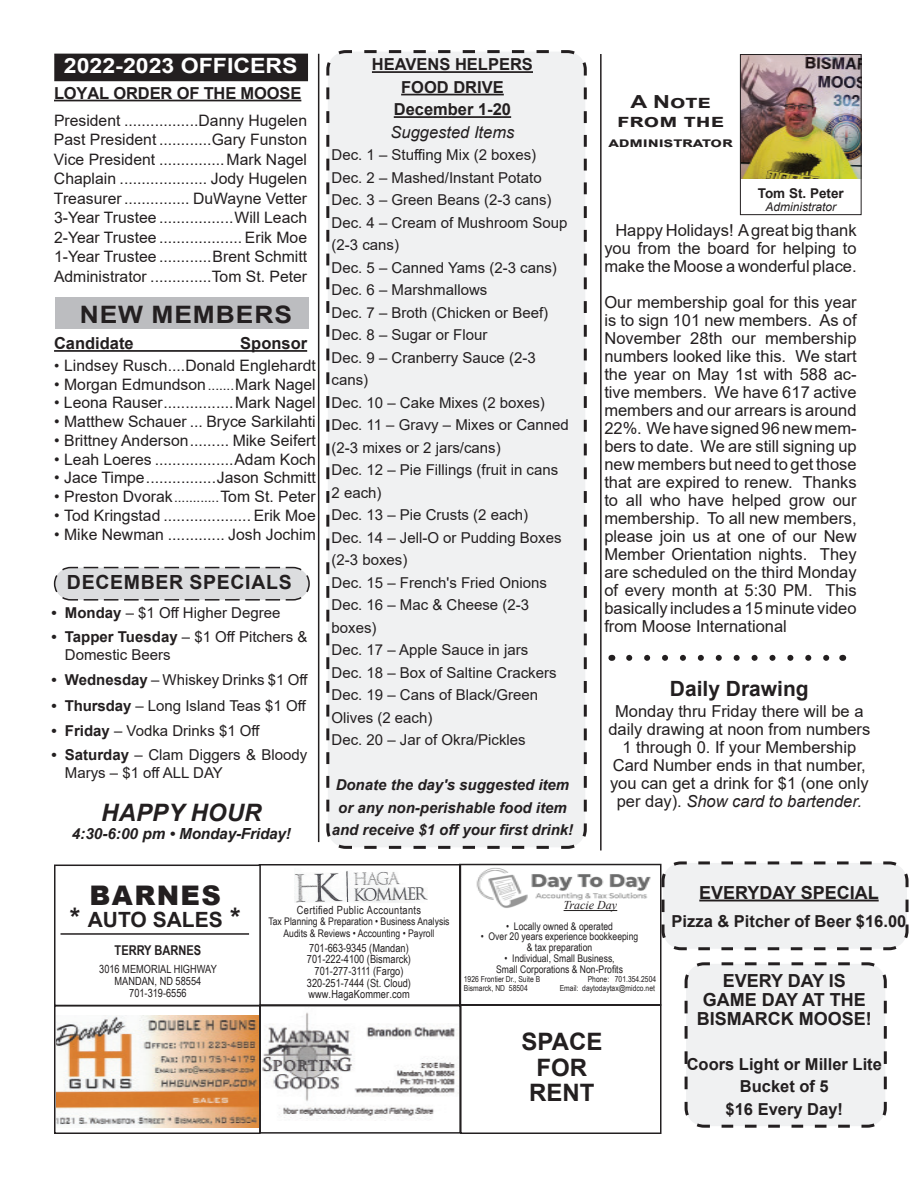
<style>
.page{position:relative;width:918px;height:1188px;background:#fff}
.page>*{position:absolute;margin:0;border:0;box-sizing:border-box;transform-origin:0 0}
.t1{font:900 27px "Arial";letter-spacing:.05em;color:#231f20}
.t2{font:700 24px/25.5px "Arial";color:#231f20;text-align:center}
.t3{font:700 24px "Arial";letter-spacing:.035em;color:#231f20;scale:1.1 1}
.t4{font:italic 700 24px "Arial";letter-spacing:.005em;color:#231f20}
.t5{font:700 21px "Arial";color:#231f20}
.t6{font:700 21px "Arial";color:#fff;scale:1.1 1}
.t7{font:700 19.5px "Arial";letter-spacing:.035em;color:#231f20}
.t8{font:700 18px/18.9px "Arial";color:#231f20;text-align:center}
.t9{font:700 18px/19.5px "Arial";color:#231f20;text-align:center;scale:1.3 1}
.t10{font:16.5px/18px "Arial";color:#231f20;text-align:justify}
.t11{font:700 16.5px/22.5px "Arial";color:#231f20;text-align:center}
.t12{font:italic 16.5px "Arial";color:#231f20}
.t13{font:15.75px/19.5px "Arial";color:#231f20;text-align:justify}
.t14{font:italic 700 15.3px "Arial";letter-spacing:-.01em;color:#231f20}
.t15{font:15px/22.5px "Arial";color:#231f20}
.t16{font:italic 700 15px/22.5px "Arial";color:#231f20;text-align:center}
.t17{font:700 13.5px "Arial";color:#231f20;scale:1.3 1}
.t18{font:700 13.5px "Arial";color:#231f20}
.t19{font:700 13.5px "Arial Narrow";color:#231f20}
.t20{font:italic 12px "Arial";color:#231f20}
.t21{font:italic 12px "Times New Roman";color:#231f20}
.t22{font:11.25px/11.7px "Arial Narrow";color:#231f20;text-align:center}
.t23{font:11.25px "Arial Narrow";letter-spacing:.03em;color:#231f20}
.t24{font:10.5px/10.8px "Arial Narrow";color:#231f20;text-align:center}
.t25{font:8.25px "Arial Narrow";color:#231f20}
.s1{font-size:15px}
.s2{font-size:13.5px}
.s3{font-weight:700}
.s4{font-style:italic}
.s5{font-size:27px}
</style>
<div class="page">
<svg style="left:660px;top:861px;width:249px;height:90px"></svg>
<svg style="left:684px;top:962px;width:203px;height:166px"></svg>
<img style="left:262px;top:1012px;width:195px;height:108px">
<img style="left:295px;top:871px;width:132px;height:32px">
<img style="left:742px;top:56px;width:118px;height:123px">
<hr style="left:318px;top:54px;width:1px;height:788px;background:#231f20">
<div style="left:55px;top:54px;width:253px;height:27px;background:#231f20"></div>
<hr style="left:54px;top:100px;width:247px;height:1px;background:#231f20">
<div style="left:259px;top:864px;width:202px;height:142px;border:2px solid #231f20"></div>
<div style="left:54px;top:865px;width:207px;height:141px;border:2px solid #231f20"></div>
<img style="left:57px;top:1016px;width:201px;height:112px">
<div style="left:55px;top:298px;width:254px;height:31px;background:#bcbdc0"></div>
<hr style="left:54px;top:350px;width:253px;height:2px;background:#231f20">
<div style="left:259px;top:1005px;width:202px;height:129px;border:2px solid #231f20"></div>
<div style="left:54px;top:1005px;width:207px;height:129px;border:2px solid #231f20"></div>
<hr style="left:61px;top:933px;width:188px;height:2px;background:#231f20">
<hr style="left:699px;top:900px;width:180px;height:1px;background:#231f20">
<hr style="left:600px;top:54px;width:2px;height:796px;background:#231f20">
<div style="left:459px;top:864px;width:203px;height:142px;border:2px solid #231f20"></div>
<div style="left:460px;top:1004px;width:202px;height:130px;border:2px solid #231f20"></div>
<img style="left:465px;top:866px;width:188px;height:42px">
<hr style="left:564px;top:910px;width:53px;height:1px;background:#231f20">
<div style="left:740px;top:54px;width:122px;height:161px;border:1px solid #231f20"></div>
<svg style="left:629px;top:655px;width:201px;height:6px"></svg>
<svg style="left:53px;top:566px;width:257px;height:35px;background:#d2d3d5"></svg>
<svg style="left:326px;top:78px;width:4px;height:750px"></svg>
<svg style="left:583px;top:76px;width:4px;height:750px"></svg>
<svg style="left:354px;top:50px;width:204px;height:3px"></svg>
<div style="left:330px;top:53px;width:253px;height:796px;background:#f0f1f2"></div>
<p class="t6" style="left:64px;top:51px;width:214px">2022-2023 OFFICERS</p>
<p class="t11" style="left:54px;top:82px;width:249px">LOYAL ORDER OF THE MOOSE</p>
<p class="t13" style="left:54px;top:110px;width:255px">President .................Danny Hugelen Past President ............Gary Funston Vice President ...............Mark Nagel Chaplain .................... Jody Hugelen Treasurer............... DuWayne Vetter 3-Year Trustee .................Will Leach 2-Year Trustee ................... Erik Moe 1-Year Trustee ............Brent Schmitt Administrator ..............Tom St. Peter</p>
<h2 class="t3" style="left:80px;top:298px;width:194px">NEW MEMBERS</h2>
<p class="t11" style="left:54px;top:332px;width:81px">Candidate</p>
<p class="t11" style="left:240px;top:332px;width:68px">Sponsor</p>
<p class="t13" style="left:54px;top:356px;width:263px"><span class="s1">•</span> Lindsey Rusch....Donald Englehardt</p>
<p class="t13" style="left:54px;top:374px;width:263px">• Morgan Edmundson<span class="s2">.......</span>Mark Nagel</p>
<p class="t13" style="left:54px;top:393px;width:263px">• Leona Rauser................Mark Nagel</p>
<p class="t13" style="left:54px;top:412px;width:263px">• Matthew Schauer ... Bryce Sarkilahti</p>
<p class="t13" style="left:54px;top:431px;width:263px">• Brittney Anderson......... Mike Seifert</p>
<p class="t13" style="left:54px;top:449px;width:263px">• Leah Loeres ..................Adam Koch</p>
<p class="t13" style="left:54px;top:468px;width:263px">• Jace Timpe................Jason Schmitt</p>
<p class="t13" style="left:54px;top:487px;width:263px">• Preston Dvorak<span class="s2">............</span>Tom St. Peter</p>
<p class="t13" style="left:54px;top:506px;width:263px">• Tod Kringstad .................... Erik Moe</p>
<p class="t13" style="left:54px;top:524px;width:263px">• Mike Newman ............. Josh Jochim</p>
<p class="t7" style="left:67px;top:569px;width:226px">DECEMBER SPECIALS</p>
<p class="t15" style="left:51px;top:602px;width:231px"><span class="s3">• Monday</span> – $1 Off Higher Degree</p>
<p class="t15" style="left:65px;top:628px;width:244px;line-height:18px;text-indent:-14px"><span class="s3">• Tapper Tuesday</span> – $1 Off Pitchers &amp;<br>Domestic Beers</p>
<p class="t15" style="left:51px;top:669px;width:258px"><span class="s3">• Wednesday</span> – Whiskey Drinks $1 Off</p>
<p class="t15" style="left:51px;top:695px;width:256px"><span class="s3">• Thursday</span> – Long Island Teas $1 Off</p>
<p class="t15" style="left:51px;top:720px;width:210px"><span class="s3">• Friday</span> – Vodka Drinks $1 Off</p>
<p class="t15" style="left:65px;top:746px;width:244px;line-height:18px;text-indent:-14px"><span class="s3">• Saturday</span> – Clam Diggers &amp; Bloody<br>Marys – $1 off ALL DAY</p>
<h2 class="t4" style="left:101px;top:796px;width:162px">HAPPY HOUR</h2>
<p class="t14" style="left:72px;top:823px;width:221px">4:30-6:00 pm • Monday-Friday!</p>
<p class="t11" style="left:372px;top:53px;width:163px">HEAVENS HELPERS<br>FOOD DRIVE<br>December 1-20</p>
<p class="t12" style="left:391px;top:121px;width:125px">Suggested Items</p>
<p class="t15" style="left:332px;top:144px;width:239px">Dec. 1 – Stuffing Mix (2 boxes)<br>Dec. 2 – Mashed/Instant Potato<br>Dec. 3 – Green Beans (2-3 cans)<br>Dec. 4 – Cream of Mushroom Soup (2-3 cans)<br>Dec. 5 – Canned Yams (2-3 cans)<br>Dec. 6 – Marshmallows<br>Dec. 7 – Broth (Chicken or Beef)<br>Dec. 8 – Sugar or Flour<br>Dec. 9 – Cranberry Sauce (2-3 cans)<br>Dec. 10 – Cake Mixes (2 boxes)<br>Dec. 11 – Gravy – Mixes or Canned (2-3 mixes or 2 jars/cans)<br>Dec. 12 – Pie Fillings (fruit in cans<br>2 each)<br>Dec. 13 – Pie Crusts (2 each)<br>Dec. 14 – Jell-O or Pudding Boxes (2-3 boxes)<br>Dec. 15 – French's Fried Onions<br>Dec. 16 – Mac &amp; Cheese (2-3 boxes)<br>Dec. 17 – Apple Sauce in jars<br>Dec. 18 – Box of Saltine Crackers<br>Dec. 19 – Cans of Black/Green<br>Olives (2 each)<br>Dec. 20 – Jar of Okra/Pickles</p>
<p class="t16" style="left:332px;top:774px;width:243px">Donate the day's suggested item or any non-perishable food item and receive $1 off your first drink!</p>
<p class="t9" style="left:617px;top:92px;width:84px">A Note from the</p>
<p class="t17" style="left:608px;top:132px;width:94px">administrator</p>
<p class="t18" style="left:758px;top:184px;width:88px">Tom St. Peter</p>
<p class="t20" style="left:765px;top:199px;width:72px">Administrator</p>
<p class="t10" style="left:604px;top:221px;width:254px;text-indent:11px">Happy Holidays! A great big thank you from the board for helping to make the Moose a wonderful place.</p>
<p class="t10" style="left:604px;top:293px;width:254px">Our membership goal for this year is to sign 101 new members. As of November 28th our membership numbers looked like this. We start the year on May 1st with 588 ac&shy;tive members. We have 617 active members and our arrears is around 22%. We have signed 96 new mem&shy;bers to date. We are still signing up new members but need to get those that are expired to renew. Thanks to all who have helped grow our membership. To all new members, please join us at one of our New Member Orientation nights. They are scheduled on the third Monday of every month at 5:30 PM. This basically includes a 15 minute video from Moose International</p>
<p class="t5" style="left:670px;top:674px;width:140px">Daily Drawing</p>
<p class="t10" style="left:608px;top:702px;width:263px;text-align:center">Monday thru Friday there will be a daily drawing at noon from numbers<br>1 through 0. If your Membership<br>Card Number ends in that number, you can get a drink for $1 (one only per day). <span class="s4">Show card to bartender.</span></p>
<h1 class="t1" style="left:90px;top:876px;width:133px">BARNES</h1>
<p class="t5" style="left:70px;top:905px;width:172px"><span class="s5">*</span> AUTO SALES <span class="s5">*</span></p>
<p class="t19" style="left:115px;top:940px;width:88px">TERRY BARNES</p>
<p class="t22" style="left:99px;top:962px;width:119px">3016 MEMORIAL HIGHWAY<br>MANDAN, ND 58554<br>701-319-6556</p>
<p class="t23" style="left:297px;top:902px;width:126px">Certified Public Accountants</p>
<p class="t24" style="left:268px;top:916px;width:183px;line-height:11.2px">Tax Planning &amp; Preparation • Business Analysis<br>Audits &amp; Reviews • Accounting • Payroll</p>
<p class="t22" style="left:307px;top:941px;width:106px">701-663-9345 (Mandan)<br>701-222-4100 (Bismarck)<br>701-277-3111 (Fargo)<br>320-251-7444 (St. Cloud) www.HagaKommer.com</p>
<p class="t21" style="left:564px;top:897px;width:55px">Tracie Day</p>
<p class="t24" style="left:506px;top:920px;width:108px">• Locally owned &amp; operated</p>
<p class="t24" style="left:481px;top:931px;width:159px">• Over 20 years experience bookkeeping &amp; tax preparation</p>
<p class="t24" style="left:496px;top:953px;width:128px">• Individual, Small Business,<br>Small Corporations &amp; Non-Profits</p>
<p class="t25" style="left:464px;top:973px;width:78px">1926 Frontier Dr., Suite B</p>
<p class="t25" style="left:588px;top:973px;width:70px">Phone: 701.354.2504</p>
<p class="t25" style="left:464px;top:982px;width:65px">Bismarck, ND 58504</p>
<p class="t25" style="left:560px;top:982px;width:97px">Email: daytodaytax@midco.net</p>
<h2 class="t2" style="left:521px;top:1029px;width:82px">SPACE<br>FOR<br>RENT</h2>
<p class="t8" style="left:699px;top:883px;width:181px">EVERYDAY SPECIAL</p>
<p class="t11" style="left:672px;top:910px;width:236px">Pizza &amp; Pitcher of Beer $16.00</p>
<p class="t8" style="left:697px;top:971px;width:176px">EVERY DAY IS<br>GAME DAY AT THE<br>BISMARCK MOOSE!</p>
<p class="t11" style="left:687px;top:1053px;width:197px">Coors Light or Miller Lite<br>Bucket of 5<br>$16 Every Day!</p>
</div>
